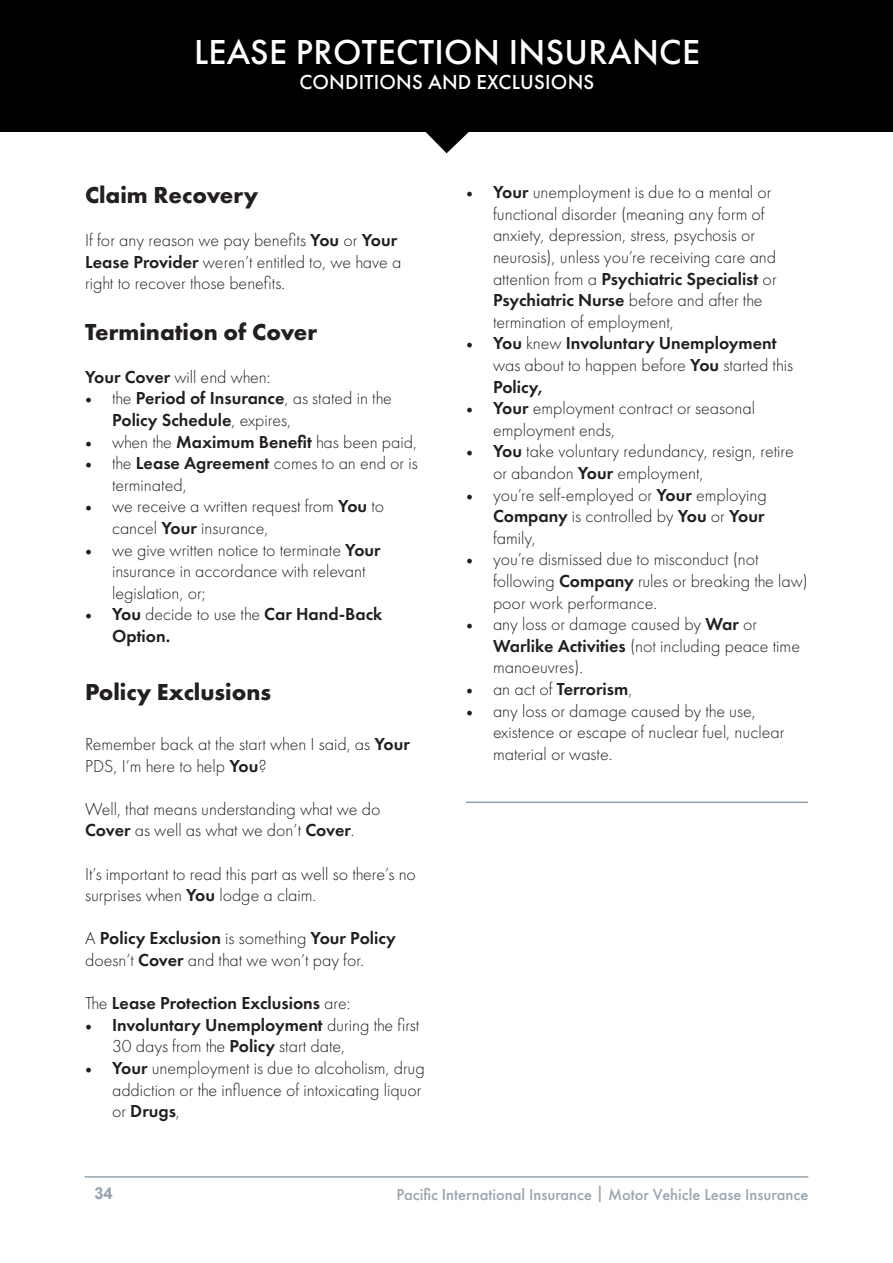
<style>
.page{position:relative;width:893px;height:1263px;background:#fff}
.page>*{position:absolute;margin:0;border:0;box-sizing:border-box;transform-origin:0 0}
.Chapter_Heading{font:500 36px "Futura PT";letter-spacing:.01em;color:#fff}
.t1{font:700 24px "Futura PT";color:#231f20}
.Chapter_Heading-2{font:500 21px "Futura PT";letter-spacing:.01em;color:#fff}
.t2{font:300 18px/21.6px "Futura PT";color:#231f20}
.t3{font:600 18px/21.6px "Futura PT";color:#231f20}
.t4{font:500 16.5px "Futura PT";color:#98a6b1}
.t5{font:700 16.5px "Arial";color:#91a2ac}
.s1{font-weight:600}
.s2{font-family:"Minion Pro";font-weight:400}
.s3{font-weight:300}
</style>
<div class="page">
<hr style="left:85px;top:1176px;width:723px;height:1px;background:#97a5b0">
<div style="left:1px;top:0;width:892px;height:132px;background:#000"></div>
<svg style="left:426px;top:132px;width:43px;height:21px"></svg>
<hr style="left:466px;top:801px;width:342px;height:2px;background:#91a2ac">
<p class="Chapter_Heading" style="left:194px;top:30px;width:507px">LEASE PROTECTION INSURANCE</p>
<p class="Chapter_Heading-2" style="left:300px;top:69px;width:296px">CONDITIONS AND EXCLUSIONS</p>
<p class="t1" style="left:85px;top:179px;width:175px">Claim Recovery</p>
<p class="t2" style="left:85px;top:229px;width:318px">If for any reason we pay benefits <span class="s1">You</span> or <span class="s1">Your<br>Lease Provider</span> weren’t entitled to, we have a right to recover those benefits.</p>
<p class="t1" style="left:85px;top:316px;width:234px">Termination of Cover</p>
<p class="t2" style="left:85px;top:366px;width:187px"><span class="s1">Your Cover</span> will end when:</p>
<p class="t3" style="left:112px;top:387px;width:281px;text-indent:-27px"><span class="s2">•</span> <span class="s3">the</span> Period of Insurance<span class="s3">, as stated in the<br></span>Policy Schedule<span class="s3">, expires,</span></p>
<p class="t2" style="left:85px;top:431px;width:334px"><span class="s2">•</span> when the <span class="s1">Maximum Benefit</span> has been paid,</p>
<p class="t2" style="left:112px;top:453px;width:307px;text-indent:-27px"><span class="s2">•</span> the <span class="s1">Lease Agreement</span> comes to an end or is terminated,</p>
<p class="t2" style="left:112px;top:496px;width:274px;text-indent:-27px"><span class="s2">•</span> we receive a written request from <span class="s1">You</span> to cancel <span class="s1">Your</span> insurance,</p>
<p class="t2" style="left:112px;top:539px;width:270px;text-indent:-27px"><span class="s2">•</span> we give written notice to terminate <span class="s1">Your </span>insurance in accordance with relevant legislation, or;</p>
<p class="t3" style="left:112px;top:603px;width:272px;text-indent:-27px"><span class="s2">•</span> You <span class="s3">decide to use the</span> Car Hand-Back<br>Option.</p>
<p class="t1" style="left:85px;top:676px;width:188px">Policy Exclusions</p>
<p class="t2" style="left:85px;top:733px;width:326px">Remember back at the start when I said, as <span class="s1">Your<br></span>PDS, I’m here to help <span class="s1">You</span>?</p>
<p class="t2" style="left:85px;top:798px;width:297px">Well, that means understanding what we do<br><span class="s1">Cover</span> as well as what we don’t <span class="s1">Cover</span>.</p>
<p class="t2" style="left:85px;top:863px;width:332px">It’s important to read this part as well so there’s no surprises when <span class="s1">You</span> lodge a claim.</p>
<p class="t2" style="left:85px;top:928px;width:312px">A <span class="s1">Policy Exclusion</span> is something <span class="s1">Your Policy </span>doesn’t <span class="s1">Cover</span> and that we won’t pay for.</p>
<p class="t3" style="left:85px;top:992px;width:267px"><span class="s3">The</span> Lease Protection Exclusions <span class="s3">are:</span></p>
<p class="t2" style="left:112px;top:1014px;width:309px;text-indent:-27px"><span class="s2">•</span> <span class="s1">Involuntary Unemployment</span> during the first<br>30 days from the <span class="s1">Policy</span> start date,</p>
<p class="t2" style="left:112px;top:1057px;width:314px;text-indent:-27px"><span class="s2">•</span> <span class="s1">Your</span> unemployment is due to alcoholism, drug addiction or the influence of intoxicating liquor or <span class="s1">Drugs</span>,</p>
<p class="t2" style="left:493px;top:182px;width:285px;text-indent:-27px"><span class="s2">•</span> <span class="s1">Your</span> unemployment is due to a mental or functional disorder (meaning any form of anxiety, depression, stress, psychosis or neurosis), unless you’re receiving care and attention from a <span class="s1">Psychiatric Specialist</span> or <span class="s1">Psychiatric Nurse</span> before and after the termination of employment,</p>
<p class="t2" style="left:493px;top:333px;width:302px;text-indent:-27px"><span class="s2">•</span> <span class="s1">You</span> knew <span class="s1">Involuntary Unemployment </span>was about to happen before <span class="s1">You</span> started this<br><span class="s1">Policy,</span></p>
<p class="t2" style="left:493px;top:398px;width:264px;text-indent:-27px"><span class="s2">•</span> <span class="s1">Your</span> employment contract or seasonal employment ends,</p>
<p class="t2" style="left:493px;top:441px;width:302px;text-indent:-27px"><span class="s2">•</span> <span class="s1">You</span> take voluntary redundancy, resign, retire or abandon <span class="s1">Your</span> employment,</p>
<p class="t2" style="left:493px;top:484px;width:275px;text-indent:-27px"><span class="s2">•</span> you’re self-employed or <span class="s1">Your</span> employing<br><span class="s1">Company</span> is controlled by <span class="s1">You</span> or <span class="s1">Your </span>family,</p>
<p class="t2" style="left:493px;top:549px;width:316px;text-indent:-27px"><span class="s2">•</span> you’re dismissed due to misconduct (not following <span class="s1">Company</span> rules or breaking the law) poor work performance.</p>
<p class="t2" style="left:493px;top:614px;width:309px;text-indent:-27px"><span class="s2">•</span> any loss or damage caused by <span class="s1">War</span> or<br><span class="s1">Warlike Activities</span> (not including peace time manoeuvres).</p>
<p class="t3" style="left:466px;top:678px;width:168px"><span class="s2">•</span> <span class="s3">an act of</span> Terrorism<span class="s3">,</span></p>
<p class="t2" style="left:493px;top:700px;width:293px;text-indent:-27px"><span class="s2">•</span> any loss or damage caused by the use, existence or escape of nuclear fuel, nuclear material or waste.</p>
<p class="t5" style="left:94px;top:1182px;width:20px">34</p>
<p class="t4" style="left:396px;top:1184px;width:413px">Pacific International Insurance | Motor Vehicle Lease Insurance</p>
</div>
